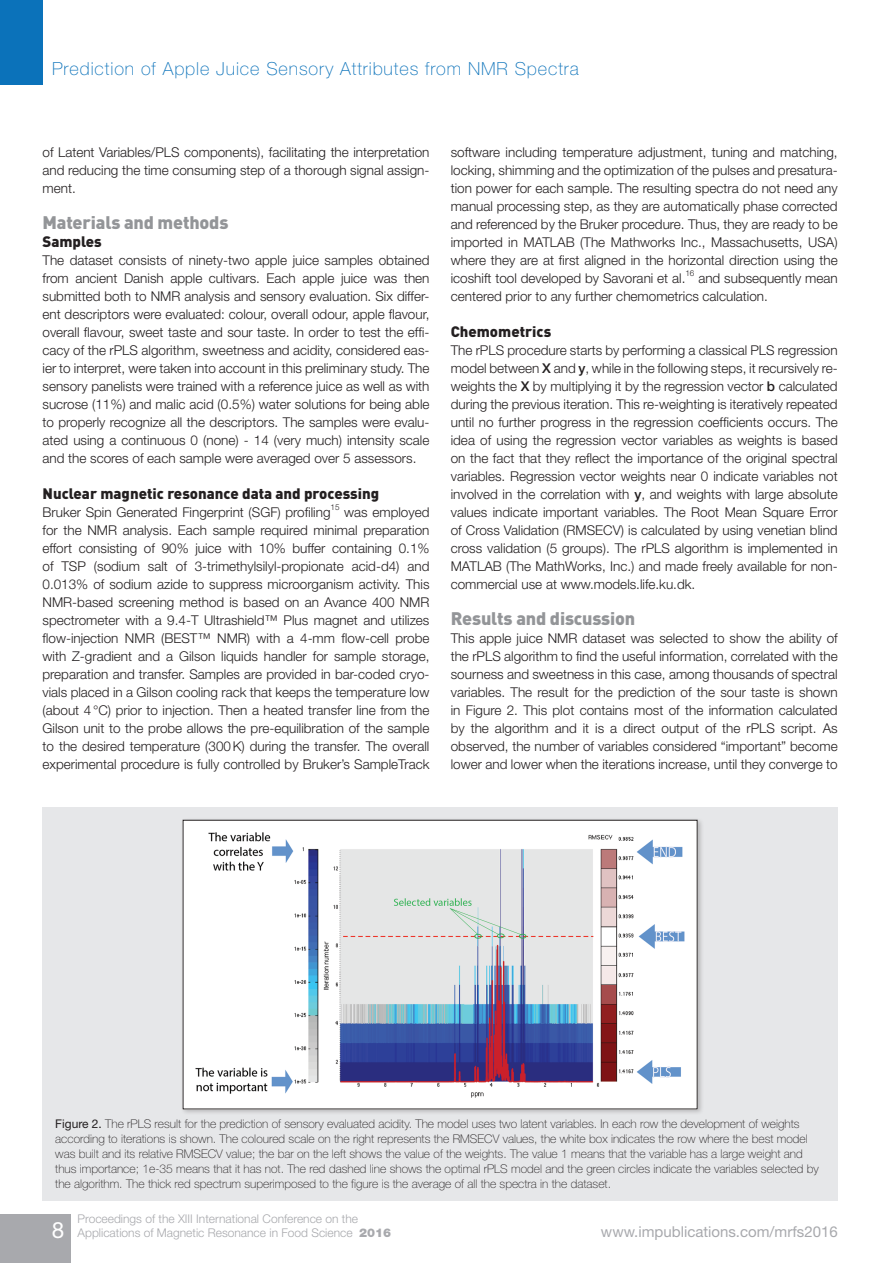
<style>
.page{position:relative;width:893px;height:1263px;background:#fff}
.page>*{position:absolute;margin:0;border:0;box-sizing:border-box;transform-origin:0 0}
.t1{font:22.5px "Helvetica Neue LT Std";color:#fff}
.t2{font:100 18px "Helvetica Neue LT Std";letter-spacing:.05em;color:#0b72ba}
.Head_A{font:900 18px "DINOT";letter-spacing:-.01em;color:#939598}
.Head_B{font:900 15px "DINOT";color:#231f20}
.t3{font:15px "Helvetica Neue LT Std";color:#a8a9ad}
.Head_B_under_A{font:900 15px "DINOT";color:#231f20}
.Body_No_Indent{font:300 13.5px/18px "Helvetica Neue";color:#231f20;text-align:justify}
.Body_Drop{font:300 13.5px/18px "Helvetica Neue";color:#231f20;text-align:justify}
.t4{font:100 12px/15px "Helvetica Neue LT Std";color:#231f20}
.t5{font:300 12px/14.4px "Helvetica Neue";color:#a8a9ad}
.Body_No_Indent-2{font:300 8.1px "Helvetica Neue";color:#231f20}
.s1{font-weight:500}
.s2{font-weight:400}
.s3{font-family:"Helvetica Neue LT Std";font-weight:900}
</style>
<div class="page">
<div style="left:0;top:0;width:43px;height:85px;background:#0b72ba"></div>
<div style="left:0;top:1214px;width:71px;height:49px;background:#a8a9ad"></div>
<div style="left:43px;top:807px;width:795px;height:394px;background:#e6e7e9"></div>
<div style="left:180px;top:817px;width:524px;height:298px;background:#231f20;opacity:.25"></div>
<img style="left:185px;top:822px;width:510px;height:285px">
<div style="left:183px;top:820px;width:514px;height:289px;border:1px solid #231f20"></div>
<h2 class="t2" style="left:52px;top:58px;width:528px">Prediction of Apple Juice Sensory Attributes from NMR Spectra</h2>
<p class="Body_Drop" style="left:43px;top:143px;width:388px">of Latent Variables/PLS components), facilitating the interpretation and reducing the time consuming step of a thorough signal assign&shy;ment.</p>
<p class="Head_A" style="left:43px;top:210px;width:187px">Materials and methods</p>
<p class="Head_B_under_A" style="left:43px;top:231px;width:61px">Samples</p>
<p class="Body_No_Indent" style="left:43px;top:251px;width:388px">The dataset consists of ninety-two apple juice samples obtained from ancient Danish apple cultivars. Each apple juice was then submitted both to NMR analysis and sensory evaluation. Six differ&shy;ent descriptors were evaluated: colour, overall odour, apple flavour, overall flavour, sweet taste and sour taste. In order to test the effi&shy;cacy of the rPLS algorithm, sweetness and acidity, considered eas&shy;ier to interpret, were taken into account in this preliminary study. The sensory panelists were trained with a reference juice as well as with sucrose (11%) and malic acid (0.5%) water solutions for being able to properly recognize all the descriptors. The samples were evalu&shy;ated using a continuous 0 (none) - 14 (very much) intensity scale and the scores of each sample were averaged over 5 assessors.</p>
<p class="Head_B" style="left:43px;top:483px;width:338px">Nuclear magnetic resonance data and processing</p>
<p class="Body_No_Indent" style="left:43px;top:503px;width:290px">Bruker Spin Generated Fingerprint (SGF) profiling</p>
<p class="Body_No_Indent-2" style="left:331px;top:502px;width:11px">15</p>
<p class="Body_No_Indent" style="left:43px;top:503px;width:388px;text-indent:302px">was employed for the NMR analysis. Each sample required minimal preparation effort consisting of 90% juice with 10% buffer containing 0.1% of TSP (sodium salt of 3-trimethylsilyl-propionate acid-d4) and 0.013% of sodium azide to suppress microorganism activity. This NMR-based screening method is based on an Avance 400 NMR spectrometer with a 9.4-T Ultrashield™ Plus magnet and utilizes flow-injection NMR (BEST™ NMR) with a 4-mm flow-cell probe with Z-gradient and a Gilson liquids handler for sample storage, preparation and transfer. Samples are provided in bar-coded cryo&shy;vials placed in a Gilson cooling rack that keeps the temperature low (about 4°C) prior to injection. Then a heated transfer line from the Gilson unit to the probe allows the pre-equilibration of the sample to the desired temperature (300K) during the transfer. The overall experimental procedure is fully controlled by Bruker’s SampleTrack</p>
<p class="Body_No_Indent" style="left:451px;top:143px;width:388px">software including temperature adjustment, tuning and matching, locking, shimming and the optimization of the pulses and presatura&shy;tion power for each sample. The resulting spectra do not need any manual processing step, as they are automatically phase corrected and referenced by the Bruker procedure. Thus, they are ready to be imported in MATLAB (The Mathworks Inc., Massachusetts, USA) where they are at first aligned in the horizontal direction using the icoshift tool developed by Savorani et al.</p>
<p class="Body_No_Indent-2" style="left:685px;top:268px;width:11px">16</p>
<p class="Body_No_Indent" style="left:451px;top:269px;width:388px;text-indent:248px">and subsequently mean centered prior to any further chemometrics calculation.</p>
<p class="Head_B" style="left:451px;top:321px;width:102px">Chemometrics</p>
<p class="Body_No_Indent" style="left:451px;top:341px;width:388px">The rPLS procedure starts by performing a classical PLS regression model between <span class="s1">X</span> and <span class="s1">y</span>, while in the following steps, it recursively re&shy;weights the <span class="s1">X</span> by multiplying it by the regression vector <span class="s1">b</span> calculated during the previous iteration. This re-weighting is iteratively repeated until no further progress in the regression coefficients occurs. The idea of using the regression vector variables as weights is based on the fact that they reflect the importance of the original spectral variables. Regression vector weights near 0 indicate variables not involved in the correlation with <span class="s1">y</span>, and weights with large absolute values indicate important variables. The Root Mean Square Error of Cross Validation (RMSECV) is calculated by using venetian blind cross validation (5 groups). The rPLS algorithm is implemented in MATLAB (The MathWorks, Inc.) and made freely available for non&shy;commercial use at www.models.life.ku.dk.</p>
<p class="Head_A" style="left:451px;top:606px;width:186px">Results and discussion</p>
<p class="Body_No_Indent" style="left:451px;top:629px;width:388px">This apple juice NMR dataset was selected to show the ability of the rPLS algorithm to find the useful information, correlated with the sourness and sweetness in this case, among thousands of spectral variables. The result for the prediction of the sour taste is shown in Figure 2. This plot contains most of the information calculated by the algorithm and it is a direct output of the rPLS script. As observed, the number of variables considered “important” become lower and lower when the iterations increase, until they converge to</p>
<p class="t4" style="left:55px;top:1117px;width:765px"><span class="s2">Figure 2.</span> The rPLS result for the prediction of sensory evaluated acidity. The model uses two latent variables. In each row the development of weights according to iterations is shown. The coloured scale on the right represents the RMSECV values, the white box indicates the row where the best model was built and its relative RMSECV value; the bar on the left shows the value of the weights. The value 1 means that the variable has a large weight and thus importance; 1e-35 means that it has not. The red dashed line shows the optimal rPLS model and the green circles indicate the variables selected by the algorithm. The thick red spectrum superimposed to the figure is the average of all the spectra in the dataset.</p>
<p class="t1" style="left:52px;top:1216px;width:14px">8</p>
<p class="t5" style="left:78px;top:1211px;width:315px">Proceedings of the XIII International Conference on the<br>Applications of Magnetic Resonance in Food Science <span class="s3">2016</span></p>
<p class="t3" style="left:601px;top:1223px;width:238px">www.impublications.com/mrfs2016</p>
</div>
